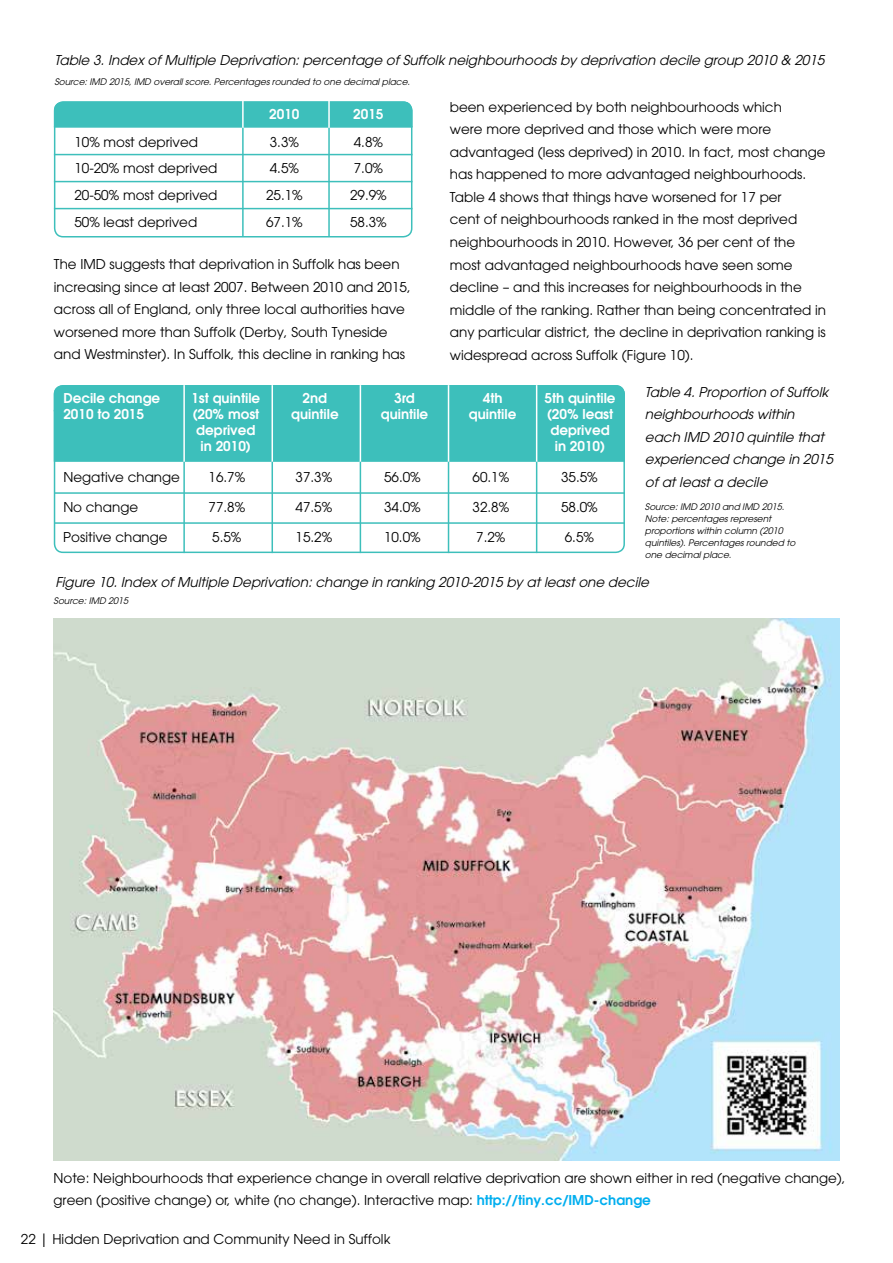
<style>
.page{position:relative;width:893px;height:1263px;background:#fff}
.page>*{position:absolute;margin:0;border:0;box-sizing:border-box;transform-origin:0 0}
.t1{font:13.5px/22.5px "Avant Garde LT";color:#000}
.t2{font:italic 13.5px/22.5px "Avant Garde LT";color:#000}
.t3{font:600 13.5px/16.2px "Avant Garde LT";color:#fff;text-align:center}
.t4{font:italic 9px/12px "Avant Garde LT";color:#000}
.s1{font-weight:600;color:#00aeef}
</style>
<div class="page">
<div style="left:54px;top:101px;width:358px;height:136px;border:2px solid #3dbfbb;border-radius:9px"></div>
<div style="left:53px;top:101px;width:360px;height:27px;background:#3dbfbb"></div>
<hr style="left:54px;top:126px;width:358px;height:2px;background:#3dbfbb">
<hr style="left:54px;top:154px;width:358px;height:1px;background:#3dbfbb">
<hr style="left:54px;top:181px;width:358px;height:1px;background:#3dbfbb">
<hr style="left:54px;top:208px;width:358px;height:1px;background:#3dbfbb">
<div style="left:54px;top:385px;width:571px;height:168px;border:2px solid #3dbfbb;border-radius:9px"></div>
<div style="left:53px;top:385px;width:572px;height:77px;background:#3dbfbb"></div>
<hr style="left:54px;top:410px;width:571px;height:1px;background:#3dbfbb">
<hr style="left:55px;top:460px;width:570px;height:1px;background:#3dbfbb">
<hr style="left:183px;top:385px;width:2px;height:92px;background:#fff">
<hr style="left:271px;top:385px;width:2px;height:92px;background:#fff">
<hr style="left:360px;top:385px;width:1px;height:92px;background:#fff">
<hr style="left:448px;top:385px;width:1px;height:92px;background:#fff">
<hr style="left:536px;top:385px;width:1px;height:92px;background:#fff">
<hr style="left:183px;top:462px;width:2px;height:91px;background:#3dbfbb">
<hr style="left:271px;top:462px;width:2px;height:91px;background:#3dbfbb">
<hr style="left:360px;top:462px;width:1px;height:91px;background:#3dbfbb">
<hr style="left:448px;top:462px;width:1px;height:91px;background:#3dbfbb">
<hr style="left:536px;top:462px;width:1px;height:91px;background:#3dbfbb">
<hr style="left:55px;top:492px;width:570px;height:2px;background:#3dbfbb">
<hr style="left:55px;top:522px;width:570px;height:2px;background:#3dbfbb">
<img style="left:54px;top:618px;width:785px;height:542px">
<hr style="left:242px;top:100px;width:2px;height:29px;background:#fff">
<hr style="left:242px;top:128px;width:2px;height:109px;background:#3dbfbb">
<hr style="left:328px;top:100px;width:2px;height:29px;background:#fff">
<hr style="left:328px;top:128px;width:2px;height:109px;background:#3dbfbb">
<p class="t2" style="left:54px;top:48px;width:771px">Table 3. Index of Multiple Deprivation: percentage of Suffolk neighbourhoods by deprivation decile group 2010 &amp; 2015</p>
<p class="t4" style="left:54px;top:76px;width:357px">Source: IMD 2015, IMD overall score. Percentages rounded to one decimal place.</p>
<p class="t3" style="left:269px;top:106px;width:32px">2010</p>
<p class="t3" style="left:353px;top:106px;width:32px">2015</p>
<p class="t1" style="left:74px;top:130px;width:125px">10% most deprived</p>
<p class="t1" style="left:270px;top:130px;width:31px">3.3%</p>
<p class="t1" style="left:354px;top:130px;width:31px">4.8%</p>
<p class="t1" style="left:74px;top:157px;width:145px">10-20% most deprived</p>
<p class="t1" style="left:270px;top:157px;width:31px">4.5%</p>
<p class="t1" style="left:354px;top:157px;width:31px">7.0%</p>
<p class="t1" style="left:74px;top:184px;width:145px">20-50% most deprived</p>
<p class="t1" style="left:266px;top:184px;width:38px">25.1%</p>
<p class="t1" style="left:350px;top:184px;width:38px">29.9%</p>
<p class="t1" style="left:74px;top:211px;width:124px">50% least deprived</p>
<p class="t1" style="left:266px;top:211px;width:38px">67.1%</p>
<p class="t1" style="left:350px;top:211px;width:38px">58.3%</p>
<p class="t1" style="left:54px;top:253px;width:358px">The IMD suggests that deprivation in Suffolk has been increasing since at least 2007. Between 2010 and 2015, across all of England, only three local authorities have worsened more than Suffolk (Derby, South Tyneside and Westminster). In Suffolk, this decline in ranking has</p>
<p class="t1" style="left:450px;top:96px;width:378px">been experienced by both neighbourhoods which<br>were more deprived and those which were more advantaged (less deprived) in 2010. In fact, most change has happened to more advantaged neighbourhoods.<br>Table 4 shows that things have worsened for 17 per<br>cent of neighbourhoods ranked in the most deprived neighbourhoods in 2010. However, 36 per cent of the most advantaged neighbourhoods have seen some decline – and this increases for neighbourhoods in the middle of the ranking. Rather than being concentrated in any particular district, the decline in deprivation ranking is widespread across Suffolk (Figure 10).</p>
<p class="t2" style="left:645px;top:380px;width:189px">Table 4. Proportion of Suffolk neighbourhoods within<br>each IMD 2010 quintile that experienced change in 2015 of at least a decile</p>
<p class="t4" style="left:645px;top:500px;width:152px">Source: IMD 2010 and IMD 2015.<br>Note: percentages represent proportions within column (2010 quintiles). Percentages rounded to one decimal place.</p>
<p class="t3" style="left:63px;top:389px;width:98px;text-align:left">Decile change<br>2010 to 2015</p>
<p class="t3" style="left:191px;top:389px;width:70px">1st quintile (20% most deprived in 2010)</p>
<p class="t3" style="left:291px;top:389px;width:49px">2nd quintile</p>
<p class="t3" style="left:381px;top:389px;width:49px">3rd quintile</p>
<p class="t3" style="left:469px;top:389px;width:49px">4th quintile</p>
<p class="t3" style="left:544px;top:389px;width:73px">5th quintile (20% least deprived in 2010)</p>
<p class="t1" style="left:63px;top:466px;width:118px">Negative change</p>
<p class="t1" style="left:209px;top:466px;width:38px">16.7%</p>
<p class="t1" style="left:296px;top:466px;width:38px">37.3%</p>
<p class="t1" style="left:384px;top:466px;width:38px">56.0%</p>
<p class="t1" style="left:473px;top:466px;width:38px">60.1%</p>
<p class="t1" style="left:561px;top:466px;width:38px">35.5%</p>
<p class="t1" style="left:63px;top:496px;width:76px">No change</p>
<p class="t1" style="left:209px;top:496px;width:38px">77.8%</p>
<p class="t1" style="left:296px;top:496px;width:38px">47.5%</p>
<p class="t1" style="left:384px;top:496px;width:38px">34.0%</p>
<p class="t1" style="left:473px;top:496px;width:38px">32.8%</p>
<p class="t1" style="left:561px;top:496px;width:38px">58.0%</p>
<p class="t1" style="left:63px;top:525px;width:106px">Positive change</p>
<p class="t1" style="left:212px;top:525px;width:31px">5.5%</p>
<p class="t1" style="left:295px;top:525px;width:38px">15.2%</p>
<p class="t1" style="left:384px;top:525px;width:38px">10.0%</p>
<p class="t1" style="left:476px;top:525px;width:31px">7.2%</p>
<p class="t1" style="left:565px;top:525px;width:31px">6.5%</p>
<p class="t2" style="left:55px;top:571px;width:595px">Figure 10. Index of Multiple Deprivation: change in ranking 2010-2015 by at least one decile</p>
<p class="t4" style="left:54px;top:595px;width:76px">Source: IMD 2015</p>
<p class="t1" style="left:54px;top:1166px;width:794px">Note: Neighbourhoods that experience change in overall relative deprivation are shown either in red (negative change), green (positive change) or, white (no change). Interactive map: <span class="s1">http://tiny.cc/IMD-change</span></p>
<p class="t1" style="left:21px;top:1228px;width:371px">22 | Hidden Deprivation and Community Need in Suffolk</p>
</div>
